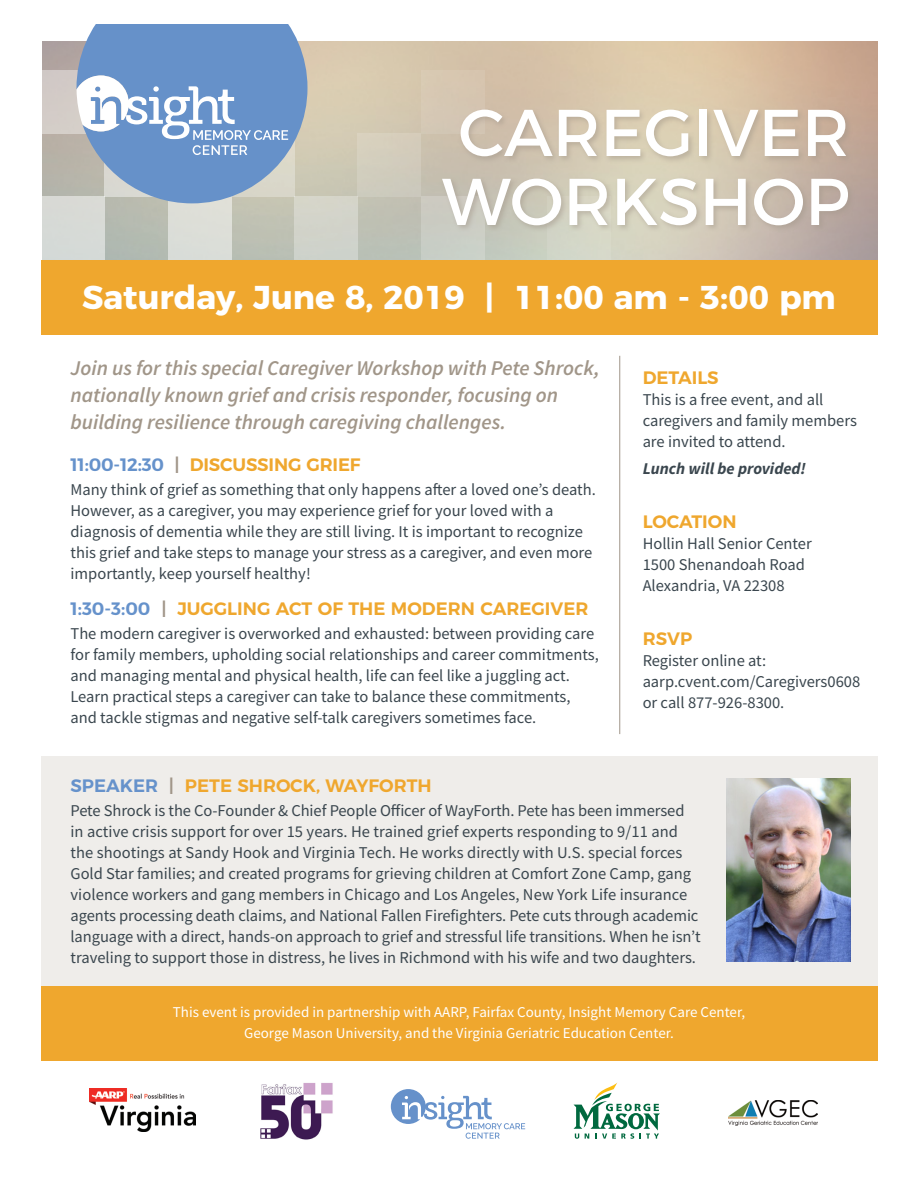
<style>
.page{position:relative;width:918px;height:1188px;background:#fff}
.page>*{position:absolute;margin:0;border:0;box-sizing:border-box;transform-origin:0 0}
.Titles{font:66px "Montserrat";color:#fff}
.t1{font:700 33px "Montserrat";color:#fff}
.t2{font:italic 600 21px/27px "Source Sans Pro";color:#a19689}
.headings{font:600 18px "Montserrat";color:#efa72e}
.t3{font:16.5px/21px "Source Sans Pro";color:#3a464e}
.t4{font:italic 700 16.5px "Source Sans Pro";color:#3a464e}
.t5{font:15px/21px "Source Sans Pro";color:#fff;text-align:center}
.s1{color:#6692cb}
.s2{color:#a19689}
</style>
<div class="page">
<div style="left:41px;top:197px;width:64px;height:63px;background:#d6dad6"></div>
<div style="left:168px;top:197px;width:63px;height:63px;background:#dcded8"></div>
<div style="left:41px;top:70px;width:64px;height:63px;background:#d3cbc6"></div>
<div style="left:294px;top:197px;width:64px;height:63px;background:#d1d3ca"></div>
<div style="left:358px;top:133px;width:63px;height:64px;background:#d1ccbd"></div>
<div style="left:421px;top:197px;width:63px;height:63px;background:#cacdc5"></div>
<div style="left:548px;top:197px;width:63px;height:63px;background:#d4d7c8"></div>
<div style="left:421px;top:70px;width:63px;height:63px;background:#d6c7b2"></div>
<hr style="left:619px;top:356px;width:1px;height:378px;background:#a19689">
<div style="left:41px;top:756px;width:837px;height:295px;background:#efedea"></div>
<img style="left:90px;top:1088px;width:106px;height:43px">
<svg style="left:391px;top:1089px;width:134px;height:50px"></svg>
<svg style="left:574px;top:1083px;width:86px;height:56px"></svg>
<img style="left:728px;top:1100px;width:90px;height:25px">
<div style="left:41px;top:986px;width:837px;height:75px;background:#efa72e"></div>
<img style="left:260px;top:1083px;width:73px;height:57px">
<svg style="left:76px;top:24px;width:232px;height:179px;background:#86a5cd"></svg>
<div style="left:41px;top:260px;width:837px;height:74px;background:#efa72e"></div>
<div style="left:441px;top:108px;width:415px;height:125px;background:#a19689;opacity:.5"></div>
<img style="left:726px;top:778px;width:125px;height:184px">
<p class="Titles" style="left:458px;top:80px;width:393px">CAREGIVER</p>
<p class="Titles" style="left:442px;top:149px;width:409px">WORKSHOP</p>
<p class="t1" style="left:82px;top:270px;width:755px">Saturday, June 8, 2019 | 11:00 am - 3:00 pm</p>
<p class="t2" style="left:70px;top:354px;width:531px">Join us for this special Caregiver Workshop with Pete Shrock, nationally known grief and crisis responder, focusing on building resilience through caregiving challenges.</p>
<p class="headings" style="left:70px;top:450px;width:292px"><span class="s1">11:00-12:30</span> <span class="s2">|</span> DISCUSSING GRIEF</p>
<p class="t3" style="left:70px;top:479px;width:527px">Many think of grief as something that only happens after a loved one’s death.<br>However, as a caregiver, you may experience grief for your loved with a diagnosis of dementia while they are still living. It is important to recognize this grief and take steps to manage your stress as a caregiver, and even more importantly, keep yourself healthy!</p>
<p class="headings" style="left:70px;top:594px;width:519px"><span class="s1">1:30-3:00</span> <span class="s2">|</span> JUGGLING ACT OF THE MODERN CAREGIVER</p>
<p class="t3" style="left:70px;top:623px;width:530px">The modern caregiver is overworked and exhausted: between providing care for family members, upholding social relationships and career commitments, and managing mental and physical health, life can feel like a juggling act.<br>Learn practical steps a caregiver can take to balance these commitments, and tackle stigmas and negative self-talk caregivers sometimes face.</p>
<p class="headings" style="left:643px;top:363px;width:78px">DETAILS</p>
<p class="t3" style="left:643px;top:389px;width:216px">This is a free event, and all caregivers and family members are invited to attend.</p>
<p class="t4" style="left:643px;top:457px;width:165px">Lunch will be provided!</p>
<p class="headings" style="left:643px;top:507px;width:95px">LOCATION</p>
<p class="t3" style="left:643px;top:533px;width:171px">Hollin Hall Senior Center</p>
<p class="t3" style="left:643px;top:554px;width:164px">1500 Shenandoah Road</p>
<p class="t3" style="left:643px;top:575px;width:143px">Alexandria, VA 22308</p>
<p class="headings" style="left:643px;top:624px;width:51px">RSVP</p>
<p class="t3" style="left:643px;top:650px;width:125px">Register online at:</p>
<p class="t3" style="left:643px;top:671px;width:219px">aarp.cvent.com/Caregivers0608</p>
<p class="t3" style="left:643px;top:692px;width:143px">or call 877-926-8300.</p>
<p class="headings" style="left:70px;top:771px;width:363px"><span class="s1">SPEAKER</span> <span class="s2">|</span> PETE SHROCK, WAYFORTH</p>
<p class="t3" style="left:70px;top:800px;width:632px">Pete Shrock is the Co-Founder &amp; Chief People Officer of WayForth. Pete has been immersed in active crisis support for over 15 years. He trained grief experts responding to 9/11 and the shootings at Sandy Hook and Virginia Tech. He works directly with U.S. special forces Gold Star families; and created programs for grieving children at Comfort Zone Camp, gang violence workers and gang members in Chicago and Los Angeles, New York Life insurance agents processing death claims, and National Fallen Firefighters. Pete cuts through academic language with a direct, hands-on approach to grief and stressful life transitions. When he isn’t traveling to support those in distress, he lives in Richmond with his wife and two daughters.</p>
<p class="t5" style="left:173px;top:1001px;width:574px">This event is provided in partnership with AARP, Fairfax County, Insight Memory Care Center,<br>George Mason University, and the Virginia Geriatric Education Center.</p>
</div>
